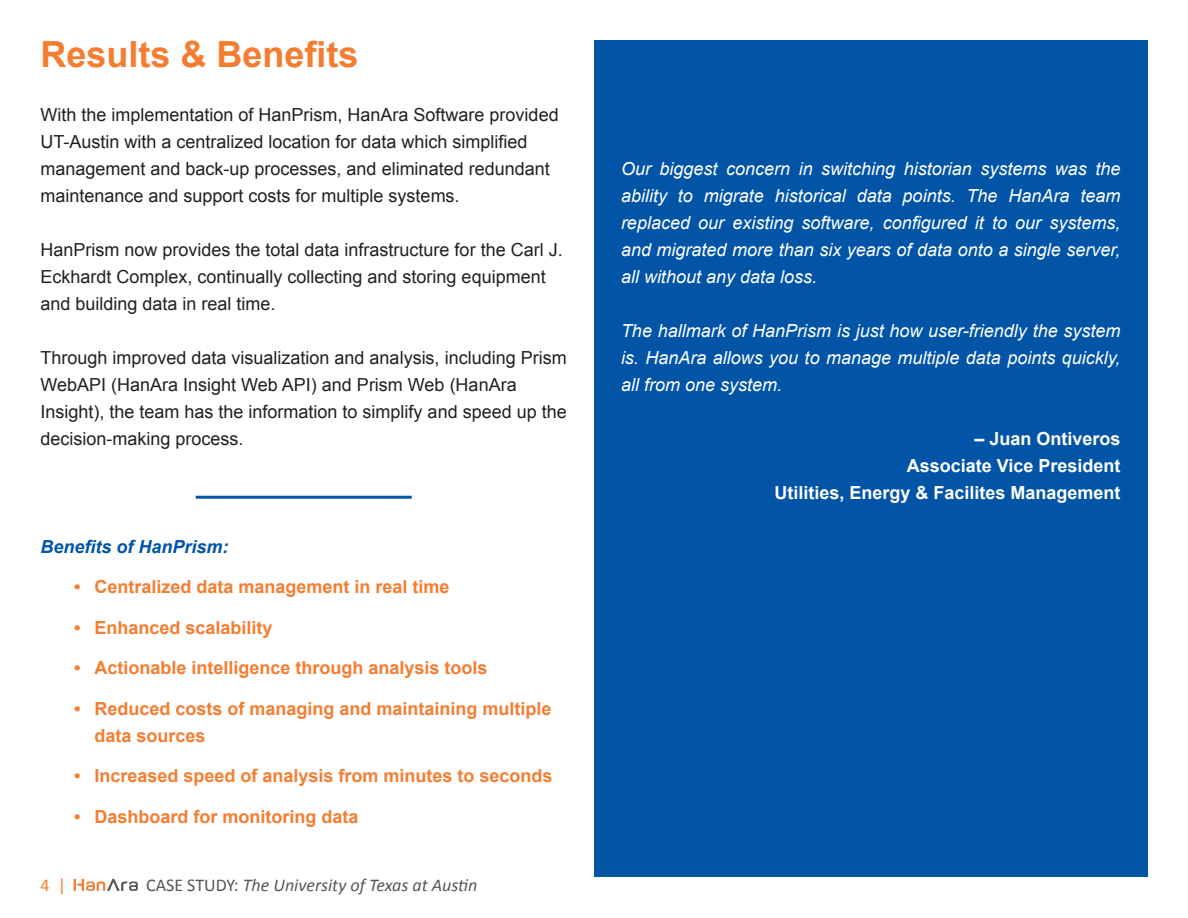
<style>
.page{position:relative;width:1188px;height:918px;background:#fff}
.page>*{position:absolute;margin:0;border:0;box-sizing:border-box;transform-origin:0 0}
.t1{font:700 36px "Arial";color:#f47d31}
.t2{font:18px/27px "Arial";color:#231f20}
.t3{font:italic 18px/27px "Arial";color:#fff;text-align:justify}
.t4{font:700 18px/27px "Arial";color:#f47d31}
.t5{font:700 18px/27px "Arial";color:#fff;text-align:right}
.t6{font:italic 18px "Calibri";color:#56565a}
.t7{font:italic 700 18px "Arial";color:#0154a6}
.t8{font:18px "Calibri";color:#f47d31}
.s1{font-style:normal}
</style>
<div class="page">
<div style="left:594px;top:40px;width:554px;height:838px;background:#0154a6"></div>
<svg style="left:74px;top:879px;width:64px;height:12px"></svg>
<hr style="left:196px;top:496px;width:216px;height:3px;background:#0154a6">
<h1 class="t1" style="left:40px;top:30px;width:320px">Results &amp; Benefits</h1>
<p class="t2" style="left:40px;top:101px;width:520px">With the implementation of HanPrism, HanAra Software provided UT-Austin with a centralized location for data which simplified management and back-up processes, and eliminated redundant maintenance and support costs for multiple systems.</p>
<p class="t2" style="left:40px;top:236px;width:524px">HanPrism now provides the total data infrastructure for the Carl J.<br>Eckhardt Complex, continually collecting and storing equipment and building data in real time.</p>
<p class="t2" style="left:40px;top:344px;width:528px">Through improved data visualization and analysis, including Prism WebAPI (HanAra Insight Web API) and Prism Web (HanAra Insight), the team has the information to simplify and speed up the decision-making process.</p>
<p class="t7" style="left:40px;top:534px;width:190px">Benefits of HanPrism:</p>
<p class="t4" style="left:74px;top:574px;width:377px">• Centralized data management in real time</p>
<p class="t4" style="left:74px;top:614px;width:200px">• Enhanced scalability</p>
<p class="t4" style="left:74px;top:655px;width:415px">• Actionable intelligence through analysis tools</p>
<p class="t4" style="left:94px;top:695px;width:459px;text-indent:-20px">• Reduced costs of managing and maintaining multiple data sources</p>
<p class="t4" style="left:74px;top:763px;width:480px">• Increased speed of analysis from minutes to seconds</p>
<p class="t4" style="left:74px;top:803px;width:286px">• Dashboard for monitoring data</p>
<p class="t8" style="left:40px;top:874px;width:27px">4 |</p>
<p class="t6" style="left:146px;top:873px;width:333px"><span class="s1">CASE STUDY:</span> The University of Texas at Austin</p>
<p class="t3" style="left:621px;top:156px;width:501px">Our biggest concern in switching historian systems was the ability to migrate historical data points. The HanAra team replaced our existing software, configured it to our systems, and migrated more than six years of data onto a single server, all without any data loss.</p>
<p class="t3" style="left:621px;top:318px;width:501px">The hallmark of HanPrism is just how user-friendly the system is. HanAra allows you to manage multiple data points quickly, all from one system.</p>
<p class="t5" style="left:774px;top:426px;width:348px">– Juan Ontiveros<br>Associate Vice President<br>Utilities, Energy &amp; Facilites Management</p>
</div>
